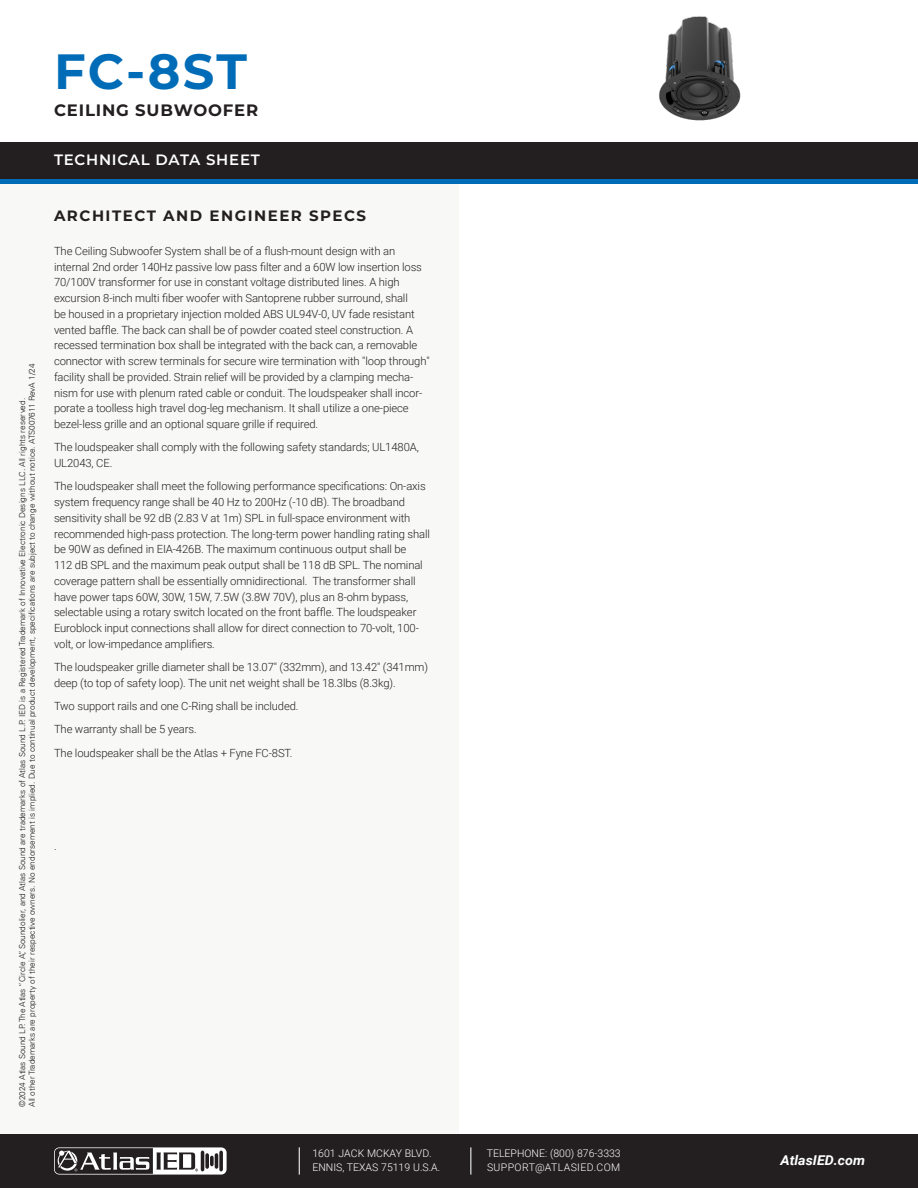
<style>
.page{position:relative;width:918px;height:1188px;background:#fff}
.page>*{position:absolute;margin:0;border:0;box-sizing:border-box;transform-origin:0 0}
.t1{font:700 49.5px "Montserrat";color:#006cb7}
.t2{font:700 16.5px "Montserrat";letter-spacing:.05em;color:#231f20}
.t3{font:700 15px "Montserrat";letter-spacing:.1em;color:#231f20}
.t4{font:600 15px "Montserrat";letter-spacing:.05em;color:#fff}
.t5{font:italic 700 13.5px "Roboto";color:#fff;scale:1.05 1}
.t6{font:300 11.25px/15.8px "Roboto";letter-spacing:-.01em;color:#231f20}
.t7{font:300 10.5px/13.5px "Roboto";color:#fff}
.t8{font:300 8.25px/9.9px "Univers LT";color:#231f20}
</style>
<div class="page">
<div style="left:0;top:184px;width:459px;height:957px;background:#f8f8f7"></div>
<div style="left:0;top:1134px;width:918px;height:54px;background:#231f20"></div>
<svg style="left:54px;top:1147px;width:173px;height:28px"></svg>
<svg style="left:299px;top:1147px;width:1px;height:28px"></svg>
<svg style="left:470px;top:1147px;width:1px;height:28px"></svg>
<div style="left:0;top:142px;width:918px;height:5px;background:#231f20"></div>
<div style="left:0;top:178px;width:918px;height:6px;background:#006cb7"></div>
<div style="left:0;top:143px;width:918px;height:36px;background:#231f20"></div>
<img style="left:659px;top:16px;width:82px;height:105px">
<p class="t1" style="left:54px;top:35px;width:195px">FC-8ST</p>
<p class="t2" style="left:54px;top:98px;width:206px">CEILING SUBWOOFER</p>
<h3 class="t4" style="left:54px;top:149px;width:207px">TECHNICAL DATA SHEET</h3>
<p class="t8" style="left:17px;top:1107px;width:745px;rotate:-90deg">©2024 Atlas Sound LP. The Atlas “Circle A”, Soundolier, and Atlas Sound are trademarks of Atlas Sound L.P. IED is a Registered Trademark of Innovative Electronic Designs LLC. All rights reserved.<br>All other Trademarks are property of their respective owners. No endorsement is implied. Due to continual product development, specifications are subject to change without notice. ATS007611 RevA 1/24</p>
<p class="t3" style="left:54px;top:204px;width:314px">ARCHITECT AND ENGINEER SPECS</p>
<p class="t6" style="left:54px;top:242px;width:377px">The Ceiling Subwoofer System shall be of a flush-mount design with an internal 2nd order 140Hz passive low pass filter and a 60W low insertion loss 70/100V transformer for use in constant voltage distributed lines. A high excursion 8-inch multi fiber woofer with Santoprene rubber surround, shall<br>be housed in a proprietary injection molded ABS UL94V-0, UV fade resistant vented baffle. The back can shall be of powder coated steel construction. A recessed termination box shall be integrated with the back can, a removable connector with screw terminals for secure wire termination with "loop through" facility shall be provided. Strain relief will be provided by a clamping mecha&shy;nism for use with plenum rated cable or conduit. The loudspeaker shall incor&shy;porate a toolless high travel dog-leg mechanism. It shall utilize a one-piece bezel-less grille and an optional square grille if required.</p>
<p class="t6" style="left:54px;top:439px;width:366px">The loudspeaker shall comply with the following safety standards; UL1480A,<br>UL2043, CE.</p>
<p class="t6" style="left:54px;top:478px;width:378px">The loudspeaker shall meet the following performance specifications: On-axis system frequency range shall be 40 Hz to 200Hz (-10 dB). The broadband sensitivity shall be 92 dB (2.83 V at 1m) SPL in full-space environment with recommended high-pass protection. The long-term power handling rating shall be 90W as defined in EIA-426B. The maximum continuous output shall be<br>112 dB SPL and the maximum peak output shall be 118 dB SPL. The nominal coverage pattern shall be essentially omnidirectional. The transformer shall have power taps 60W, 30W, 15W, 7.5W (3.8W 70V), plus an 8-ohm bypass, selectable using a rotary switch located on the front baffle. The loudspeaker Euroblock input connections shall allow for direct connection to 70-volt, 100- volt, or low-impedance amplifiers.</p>
<p class="t6" style="left:54px;top:659px;width:376px">The loudspeaker grille diameter shall be 13.07" (332mm), and 13.42" (341mm) deep (to top of safety loop). The unit net weight shall be 18.3lbs (8.3kg).</p>
<p class="t6" style="left:54px;top:698px;width:246px">Two support rails and one C-Ring shall be included.</p>
<p class="t6" style="left:54px;top:721px;width:144px">The warranty shall be 5 years.</p>
<p class="t6" style="left:54px;top:744px;width:240px">The loudspeaker shall be the Atlas + Fyne FC-8ST.</p>
<p class="t6" style="left:54px;top:837px;width:4px">.</p>
<p class="t7" style="left:312px;top:1147px;width:129px">1601 JACK MCKAY BLVD.<br>ENNIS, TEXAS 75119 U.S.A.</p>
<p class="t7" style="left:487px;top:1147px;width:135px">TELEPHONE: (800) 876-3333<br>SUPPORT@ATLASIED.COM</p>
<p class="t5" style="left:781px;top:1151px;width:82px">AtlasIED.com</p>
</div>
